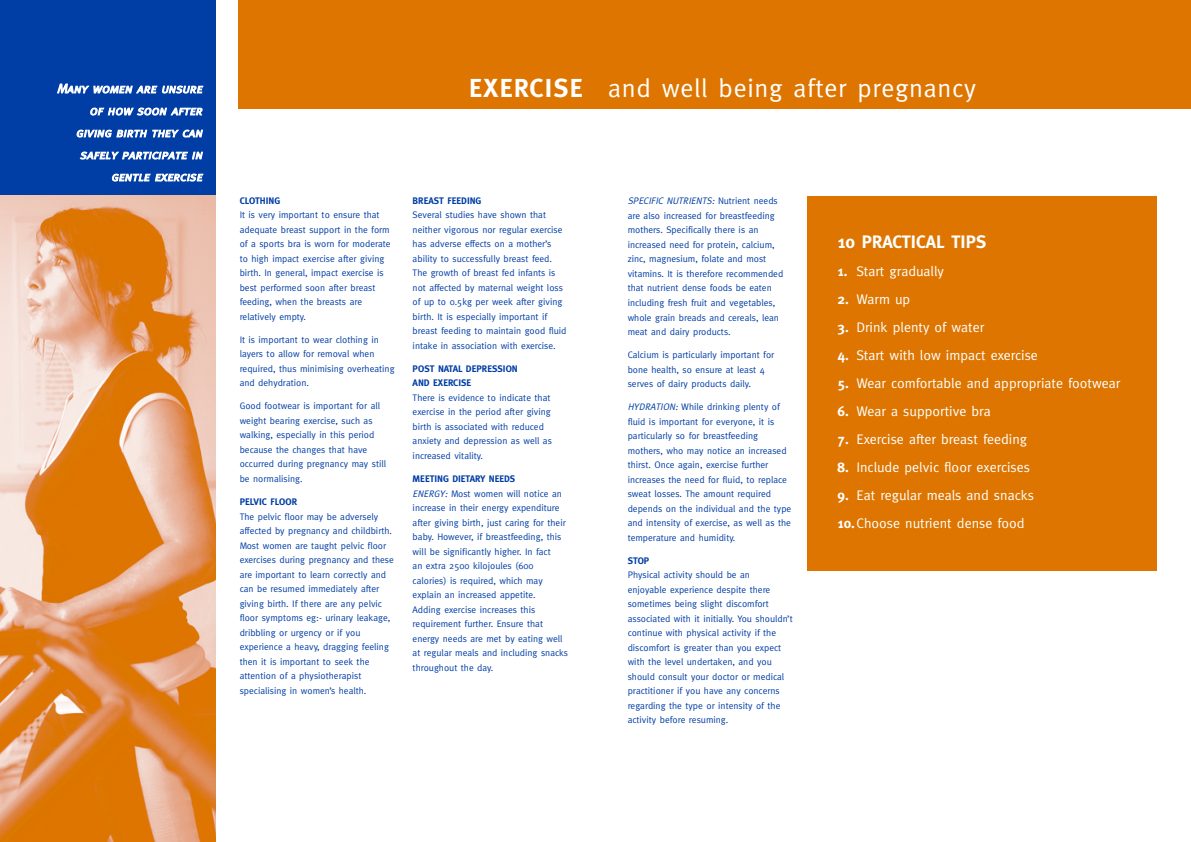
<style>
.page{position:relative;width:1191px;height:842px;background:#fff}
.page>*{position:absolute;margin:0;border:0;box-sizing:border-box;transform-origin:0 0}
.t1{font:26px "Meta";letter-spacing:.025em;color:#fff}
.t2{font:700 18px "Meta";color:#fff}
.t3{font:14px/28px "Meta";color:#fff}
.t4{font:italic 13px/22px "Meta Caps";color:#fff;text-align:right}
.t5{font:9.5px/14.5px "Meta";color:#003da5}
.t6{font:700 9.5px/14px "Meta";color:#003da5}
.s1{font-weight:700}
.s2{font-style:italic}
</style>
<div class="page">
<div style="left:808px;top:196px;width:349px;height:374px;background:#dd7500"></div>
<div style="left:0;top:0;width:216px;height:196px;background:#003da5"></div>
<img style="left:0;top:195px;width:216px;height:647px">
<div style="left:238px;top:0;width:953px;height:108px;background:#dd7500"></div>
<h3 class="t4" style="left:57px;top:77px;width:149px">Many women are unsure of how soon after giving birth they can safely participate in gentle exercise</h3>
<h1 class="t1" style="left:469px;top:73px;width:508px"><span class="s1">EXERCISE</span> and well being after pregnancy</h1>
<p class="t6" style="left:240px;top:193px;width:42px">CLOTHING</p>
<p class="t5" style="left:240px;top:208px;width:152px">It is very important to ensure that adequate breast support in the form of a sports bra is worn for moderate to high impact exercise after giving birth. In general, impact exercise is best performed soon after breast feeding, when the breasts are relatively empty.</p>
<p class="t5" style="left:240px;top:332px;width:156px">It is important to wear clothing in layers to allow for removal when required, thus minimising overheating and dehydration.</p>
<p class="t5" style="left:240px;top:399px;width:148px">Good footwear is important for all weight bearing exercise, such as walking, especially in this period because the changes that have occurred during pregnancy may still be normalising.</p>
<p class="t6" style="left:240px;top:495px;width:59px">PELVIC FLOOR</p>
<p class="t5" style="left:240px;top:509px;width:156px">The pelvic floor may be adversely affected by pregnancy and childbirth.<br>Most women are taught pelvic floor exercises during pregnancy and these are important to learn correctly and can be resumed immediately after giving birth. If there are any pelvic floor symptoms eg:- urinary leakage, dribbling or urgency or if you experience a heavy, dragging feeling then it is important to seek the attention of a physiotherapist specialising in women’s health.</p>
<p class="t6" style="left:413px;top:193px;width:70px">BREAST FEEDING</p>
<p class="t5" style="left:413px;top:208px;width:155px">Several studies have shown that neither vigorous nor regular exercise has adverse effects on a mother’s ability to successfully breast feed.<br>The growth of breast fed infants is not affected by maternal weight loss of up to 0.5kg per week after giving birth. It is especially important if breast feeding to maintain good fluid intake in association with exercise.</p>
<p class="t6" style="left:413px;top:362px;width:107px">POST NATAL DEPRESSION<br>AND EXERCISE</p>
<p class="t5" style="left:413px;top:390px;width:141px">There is evidence to indicate that exercise in the period after giving birth is associated with reduced anxiety and depression as well as increased vitality.</p>
<p class="t5" style="left:413px;top:472px;width:157px"><span class="s1">MEETING DIETARY NEEDS<br></span><span class="s2">ENERGY:</span> Most women will notice an increase in their energy expenditure after giving birth, just caring for their baby. However, if breastfeeding, this will be significantly higher. In fact<br>an extra 2500 kilojoules (600 calories) is required, which may explain an increased appetite.<br>Adding exercise increases this requirement further. Ensure that energy needs are met by eating well at regular meals and including snacks throughout the day.</p>
<p class="t5" style="left:627px;top:194px;width:157px"><span class="s2">SPECIFIC NUTRIENTS:</span> Nu t ri e n t n e e d s are also increased for breastfeeding mothers. Specifically there is an increased need for protein, calcium, zinc, magnesium, folate and most vitamins. It is therefore recommended that nutrient dense foods be eaten including fresh fruit and vegetables, whole grain breads and cereals, lean meat and dairy products.</p>
<p class="t5" style="left:627px;top:347px;width:148px">Calcium is particularly important for bone health, so ensure at least 4 serves of dairy products daily.</p>
<p class="t5" style="left:627px;top:399px;width:165px"><span class="s2">HYDRATION:</span> While drinking plenty of fluid is important for everyone, it is particularly so for breastfeeding mothers, who may notice an increased thirst. Once again, exercise further increases the need for fluid, to replace sweat losses. The amount required depends on the individual and the type and intensity of exercise, as well as the temperature and humidity.</p>
<p class="t6" style="left:627px;top:553px;width:23px">STOP</p>
<p class="t5" style="left:627px;top:567px;width:167px">Physical activity should be an<br>enjoyable experience despite there sometimes being slight discomfort associated with it initially. You shouldn’t continue with physical activity if the discomfort is greater than you expect with the level undertaken, and you should consult your doctor or medical practitioner if you have any concerns regarding the type or intensity of the activity before resuming.</p>
<h2 class="t2" style="left:837px;top:231px;width:150px">10 PRACTICAL TIPS</h2>
<h3 class="t3" style="left:837px;top:257px;width:108px"><span class="s1">1.</span> Start gradually</h3>
<h3 class="t3" style="left:837px;top:285px;width:74px"><span class="s1">2.</span> Warm up</h3>
<h3 class="t3" style="left:837px;top:313px;width:148px"><span class="s1">3.</span> Drink plenty of water</h3>
<h3 class="t3" style="left:837px;top:341px;width:202px"><span class="s1">4.</span> Start with low impact exercise</h3>
<h3 class="t3" style="left:837px;top:369px;width:284px"><span class="s1">5.</span> Wear comfortable and appropriate footwear</h3>
<h3 class="t3" style="left:837px;top:397px;width:155px"><span class="s1">6.</span> Wear a supportive bra</h3>
<h3 class="t3" style="left:837px;top:425px;width:191px"><span class="s1">7.</span> Exercise after breast feeding</h3>
<h3 class="t3" style="left:837px;top:453px;width:194px"><span class="s1">8.</span> Include pelvic floor exercises</h3>
<h3 class="t3" style="left:837px;top:481px;width:198px"><span class="s1">9.</span> Eat regular meals and snacks<br><span class="s1">10.</span>Choose nutrient dense food</h3>
</div>
